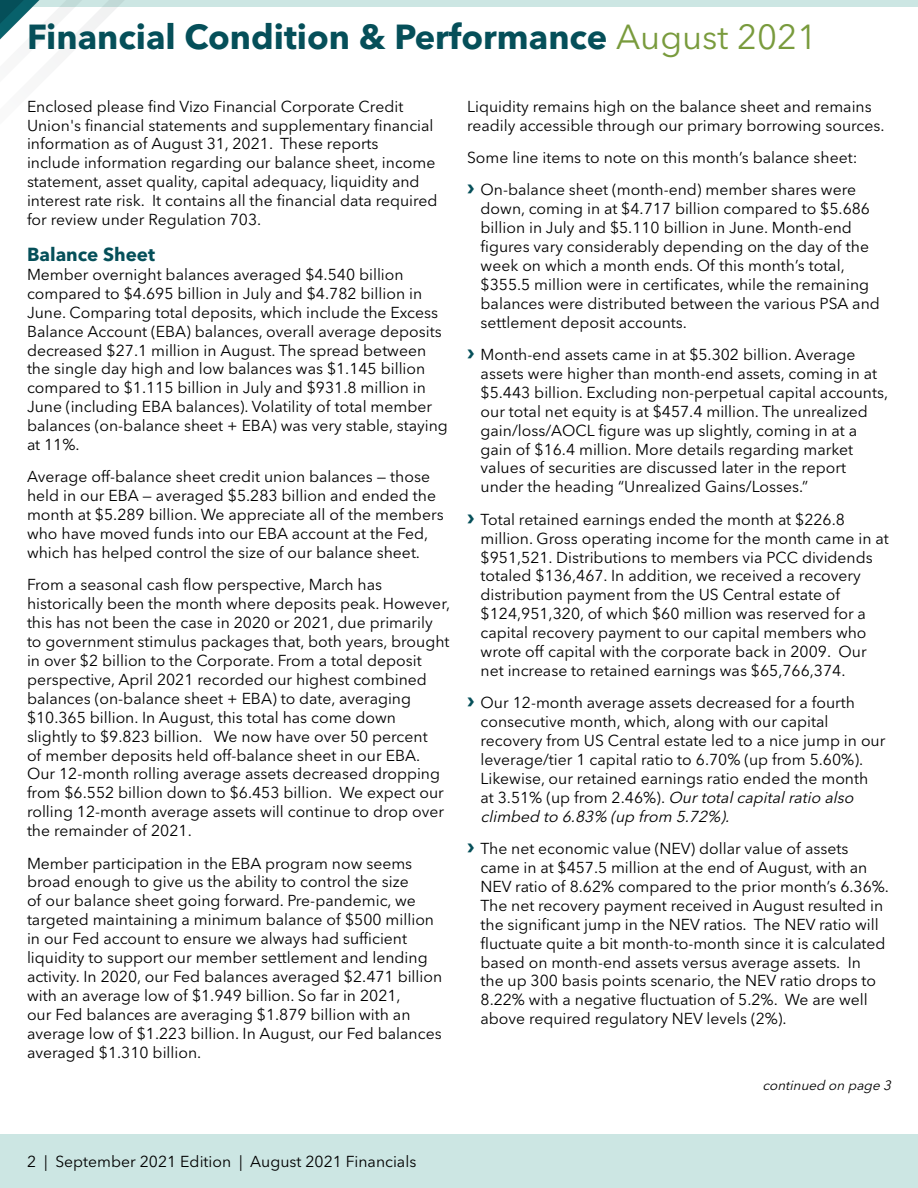
<style>
.page{position:relative;width:918px;height:1188px;background:#fff}
.page>*{position:absolute;margin:0;border:0;box-sizing:border-box;transform-origin:0 0}
.t1{font:700 34.5px "Avenir Next LT Pro";color:#054f59}
.t2{font:700 18.75px "Avenir Next LT Pro";color:#054f59}
.t3{font:15.75px/18.9px "Avenir Next LT Pro";color:#000}
.t4{font:italic 13.5px "Avenir Next LT Pro";color:#000}
.s1{font-weight:400;color:#799b3d}
.s2{font-family:"Montserrat";font-weight:700;font-size:22.5px;color:#054f59}
.s3{font-style:italic}
</style>
<div class="page">
<div style="left:0;top:1134px;width:918px;height:54px;background:#cce6e3"></div>
<div style="left:0;top:0;width:918px;height:6px;background:#cce6e3"></div>
<svg style="left:0;top:0;width:197px;height:57px"></svg>
<h1 class="t1" style="left:27px;top:15px;width:792px">Financial Condition &amp; Performance <span class="s1">August 2021</span></h1>
<p class="t3" style="left:27px;top:97px;width:412px">Enclosed please find Vizo Financial Corporate Credit Union's financial statements and supplementary financial information as of August 31, 2021. These reports<br>include information regarding our balance sheet, income statement, asset quality, capital adequacy, liquidity and interest rate risk. It contains all the financial data required for review under Regulation 703.</p>
<p class="t2" style="left:27px;top:243px;width:130px">Balance Sheet</p>
<p class="t3" style="left:27px;top:265px;width:422px">Member overnight balances averaged $4.540 billion compared to $4.695 billion in July and $4.782 billion in June. Comparing total deposits, which include the Excess Balance Account (EBA) balances, overall average deposits decreased $27.1 million in August. The spread between the single day high and low balances was $1.145 billion compared to $1.115 billion in July and $931.8 million in June (including EBA balances). Volatility of total member balances (on-balance sheet + EBA) was very stable, staying at 11%.</p>
<p class="t3" style="left:27px;top:467px;width:418px">Average off-balance sheet credit union balances — those held in our EBA — averaged $5.283 billion and ended the month at $5.289 billion. We appreciate all of the members who have moved funds into our EBA account at the Fed, which has helped control the size of our balance sheet.</p>
<p class="t3" style="left:27px;top:575px;width:425px">From a seasonal cash flow perspective, March has historically been the month where deposits peak. However, this has not been the case in 2020 or 2021, due primarily to government stimulus packages that, both years, brought in over $2 billion to the Corporate. From a total deposit perspective, April 2021 recorded our highest combined balances (on-balance sheet + EBA) to date, averaging $10.365 billion. In August, this total has come down slightly to $9.823 billion. We now have over 50 percent<br>of member deposits held off-balance sheet in our EBA.<br>Our 12-month rolling average assets decreased dropping from $6.552 billion down to $6.453 billion. We expect our rolling 12-month average assets will continue to drop over the remainder of 2021.</p>
<p class="t3" style="left:27px;top:854px;width:417px">Member participation in the EBA program now seems broad enough to give us the ability to control the size<br>of our balance sheet going forward. Pre-pandemic, we targeted maintaining a minimum balance of $500 million in our Fed account to ensure we always had sufficient liquidity to support our member settlement and lending activity. In 2020, our Fed balances averaged $2.471 billion with an average low of $1.949 billion. So far in 2021,<br>our Fed balances are averaging $1.879 billion with an average low of $1.223 billion. In August, our Fed balances averaged $1.310 billion.</p>
<p class="t3" style="left:467px;top:97px;width:419px">Liquidity remains high on the balance sheet and remains readily accessible through our primary borrowing sources.</p>
<p class="t3" style="left:467px;top:141px;width:392px;line-height:32.4px">Some line items to note on this month’s balance sheet: <span class="s2">›</span> On-balance sheet (month-end) member shares were</p>
<p class="t3" style="left:481px;top:199px;width:401px">down, coming in at $4.717 billion compared to $5.686 billion in July and $5.110 billion in June. Month-end figures vary considerably depending on the day of the week on which a month ends. Of this month’s total, $355.5 million were in certificates, while the remaining balances were distributed between the various PSA and settlement deposit accounts.</p>
<p class="t3" style="left:481px;top:345px;width:409px;text-indent:-14px"><span class="s2">›</span> Month-end assets came in at $5.302 billion. Average assets were higher than month-end assets, coming in at $5.443 billion. Excluding non-perpetual capital accounts, our total net equity is at $457.4 million. The unrealized gain/loss/AOCL figure was up slightly, coming in at a gain of $16.4 million. More details regarding market values of securities are discussed later in the report under the heading “Unrealized Gains/Losses.”</p>
<p class="t3" style="left:481px;top:510px;width:410px;text-indent:-14px"><span class="s2">›</span> Total retained earnings ended the month at $226.8 million. Gross operating income for the month came in at $951,521. Distributions to members via PCC dividends totaled $136,467. In addition, we received a recovery distribution payment from the US Central estate of $124,951,320, of which $60 million was reserved for a capital recovery payment to our capital members who wrote off capital with the corporate back in 2009. Our net increase to retained earnings was $65,766,374.</p>
<p class="t3" style="left:481px;top:693px;width:406px;text-indent:-13px"><span class="s2">›</span> Our 12-month average assets decreased for a fourth consecutive month, which, along with our capital recovery from US Central estate led to a nice jump in our leverage/tier 1 capital ratio to 6.70% (up from 5.60%).<br>Likewise, our retained earnings ratio ended the month at 3 . 5 1 % ( u p fro m 2 . 4 6 % ) . <span class="s3">Ourtotalcapitalratio also climbed to 6.83% (up from 5.72%).</span></p>
<p class="t3" style="left:481px;top:839px;width:410px;text-indent:-14px"><span class="s2">›</span> The net economic value (NEV) dollar value of assets came in at $457.5 million at the end of August, with an NEV ratio of 8.62% compared to the prior month’s 6.36%.<br>The net recovery payment received in August resulted in the significant jump in the NEV ratios. The NEV ratio will fluctuate quite a bit month-to-month since it is calculated based on month-end assets versus average assets. In<br>the up 300 basis points scenario, the NEV ratio drops to 8.22% with a negative fluctuation of 5.2%. We are well above required regulatory NEV levels (2%).</p>
<p class="t4" style="left:762px;top:1077px;width:133px">continued on page 3</p>
<p class="t3" style="left:27px;top:1152px;width:391px">2 | September 2021 Edition | August 2021 Financials</p>
</div>
